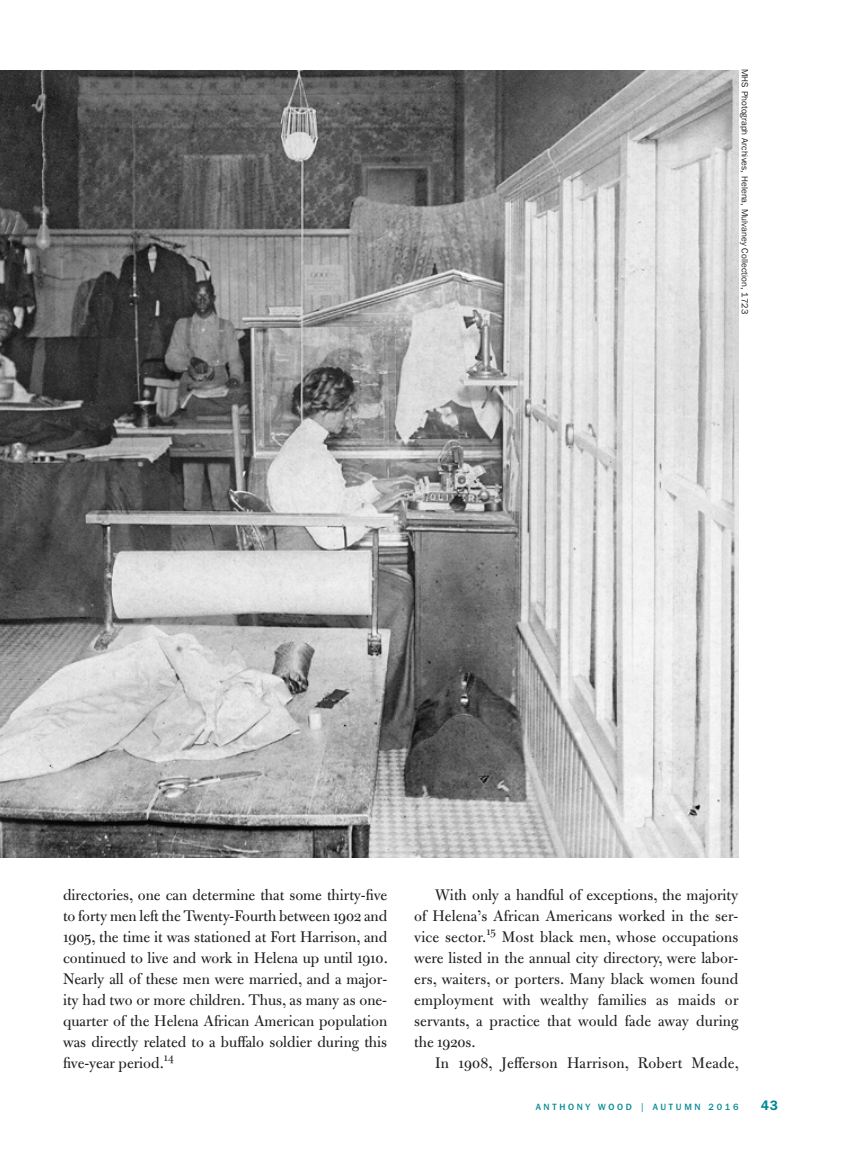
<style>
.page{position:relative;width:851px;height:1161px;background:#fff}
.page>*{position:absolute;margin:0;border:0;box-sizing:border-box;transform-origin:0 0}
.No_indent{font:16.5px/21px "Bulmer MT Pro";letter-spacing:.005em;color:#231f20;text-align:justify}
.t1{font:600 13.5px "Franklin Gothic IT Cby BT";color:#008996}
.Credit{font:9px "Franklin Gothic IT Cby BT";letter-spacing:.01em;color:#231f20}
.t2{font:500 9px "Franklin Gothic IT Cby BT";letter-spacing:.3em;color:#008996}
</style>
<div class="page">
<img style="left:0;top:70px;width:738px;height:788px">
<p class="Credit" style="left:750px;top:69px;width:247px;rotate:90deg">MHS Photograph Archives, Helena, Mulvaney Collection, 1723</p>
<p class="No_indent" style="left:63px;top:885px;width:326px">directories, one can determine that some thirty-five to forty men left the Twenty-Fourth between 1902 and 1905, the time it was stationed at Fort Harrison, and continued to live and work in Helena up until 1910.<br>Nearly all of these men were married, and a major&shy;ity had two or more children. Thus, as many as one&shy;quarter of the Helena African American population was directly related to a buffalo soldier during this five-year period.<sup>14</sup></p>
<p class="No_indent" style="left:414px;top:885px;width:326px;text-indent:21px">With only a handful of exceptions, the majority of Helena’s African Americans worked in the ser&shy;vice sector.<sup>15</sup> Most black men, whose occupations were listed in the annual city directory, were labor&shy;ers, waiters, or porters. Many black women found employment with wealthy families as maids or servants, a practice that would fade away during the 1920s.</p>
<p class="No_indent" style="left:435px;top:1053px;width:305px">In 1908, Jefferson Harrison, Robert Meade,</p>
<p class="t2" style="left:535px;top:1101px;width:204px">ANTHONY WOOD | AUTUMN 2016</p>
<p class="t1" style="left:760px;top:1097px;width:19px">43</p>
</div>
